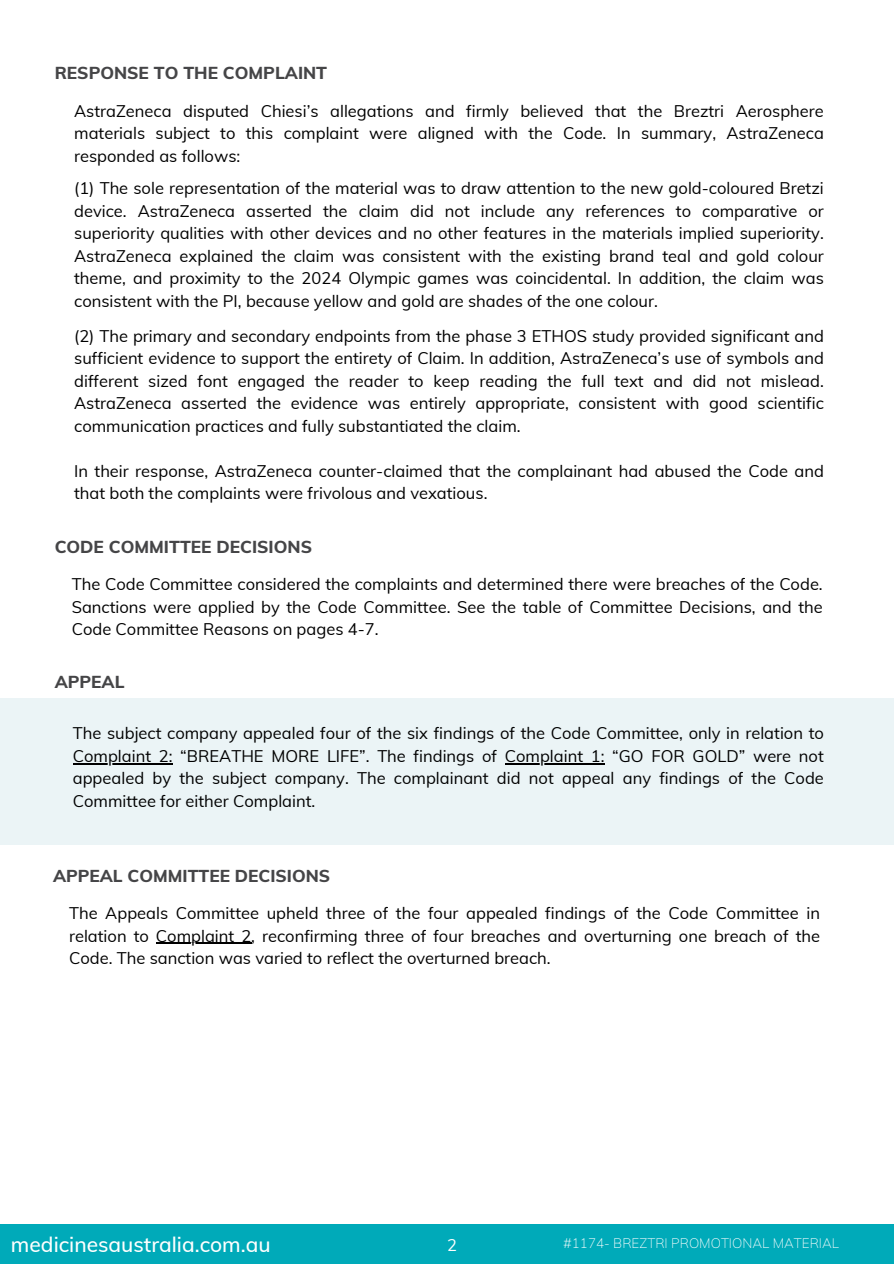
<style>
.page{position:relative;width:894px;height:1264px;background:#fff}
.page>*{position:absolute;margin:0;border:0;box-sizing:border-box;transform-origin:0 0}
.t1{font:500 21px "Muli";color:#fff}
.t2{font:800 17.25px "Muli";color:#454547}
.t3{font:16.5px/22.5px "Muli";color:#000;text-align:justify}
.t4{font:16.5px "Muli";color:#fff}
.t5{font:200 13.5px "Muli";color:#fff}
</style>
<div class="page">
<div style="left:0;top:1224px;width:893px;height:39px;background:#00aab9"></div>
<div style="left:0;top:698px;width:893px;height:147px;background:#ebf4f6"></div>
<hr style="left:73px;top:763px;width:99px;height:1px;background:#000">
<hr style="left:504px;top:763px;width:100px;height:1px;background:#000">
<hr style="left:156px;top:942px;width:95px;height:2px;background:#000">
<h1 class="t2" style="left:55px;top:62px;width:274px">RESPONSE TO THE COMPLAINT</h1>
<h3 class="t3" style="left:74px;top:99px;width:751px">AstraZeneca disputed Chiesi’s allegations and firmly believed that the Breztri Aerosphere materials subject to this complaint were aligned with the Code. In summary, AstraZeneca responded as follows:</h3>
<p class="t3" style="left:74px;top:177px;width:751px">(1) The sole representation of the material was to draw attention to the new gold-coloured Bretzi device. AstraZeneca asserted the claim did not include any references to comparative or superiority qualities with other devices and no other features in the materials implied superiority.<br>AstraZeneca explained the claim was consistent with the existing brand teal and gold colour theme, and proximity to the 2024 Olympic games was coincidental. In addition, the claim was consistent with the PI, because yellow and gold are shades of the one colour.</p>
<h2 class="t3" style="left:74px;top:324px;width:751px">(2) The primary and secondary endpoints from the phase 3 ETHOS study provided significant and sufficient evidence to support the entirety of Claim. In addition, AstraZeneca’s use of symbols and different sized font engaged the reader to keep reading the full text and did not mislead.<br>AstraZeneca asserted the evidence was entirely appropriate, consistent with good scientific communication practices and fully substantiated the claim.</h2>
<h3 class="t3" style="left:74px;top:459px;width:751px">In their response, AstraZeneca counter-claimed that the complainant had abused the Code and that both the complaints were frivolous and vexatious.</h3>
<h3 class="t2" style="left:55px;top:535px;width:259px">CODE COMMITTEE DECISIONS</h3>
<h3 class="t3" style="left:72px;top:572px;width:752px">The Code Committee considered the complaints and determined there were breaches of the Code.<br>Sanctions were applied by the Code Committee. See the table of Committee Decisions, and the Code Committee Reasons on pages 4-7.</h3>
<h3 class="t2" style="left:55px;top:670px;width:71px">APPEAL</h3>
<h2 class="t3" style="left:73px;top:721px;width:752px">The subject company appealed four of the six findings of the Code Committee, only in relation to</h2>
<h3 class="t3" style="left:73px;top:744px;width:425px">Complaint 2: “BREATHE MORE LIFE”. The findings of</h3>
<h2 class="t3" style="left:73px;top:744px;width:752px;text-indent:432px">Complaint 1: “GO FOR GOLD” were not appealed by the subject company. The complainant did not appeal any findings of the Code Committee for either Complaint.</h2>
<p class="t2" style="left:53px;top:864px;width:278px">APPEAL COMMITTEE DECISIONS</p>
<p class="t3" style="left:69px;top:901px;width:752px">The Appeals Committee upheld three of the four appealed findings of the Code Committee in relation to Complaint 2, reconfirming three of four breaches and overturning one breach of the Code. The sanction was varied to reflect the overturned breach.</p>
<h2 class="t1" style="left:11px;top:1230px;width:261px">medicinesaustralia.com.au</h2>
<h3 class="t5" style="left:563px;top:1234px;width:277px">#1174- BREZTRI PROMOTIONAL MATERIAL</h3>
<p class="t4" style="left:447px;top:1234px;width:11px">2</p>
</div>
